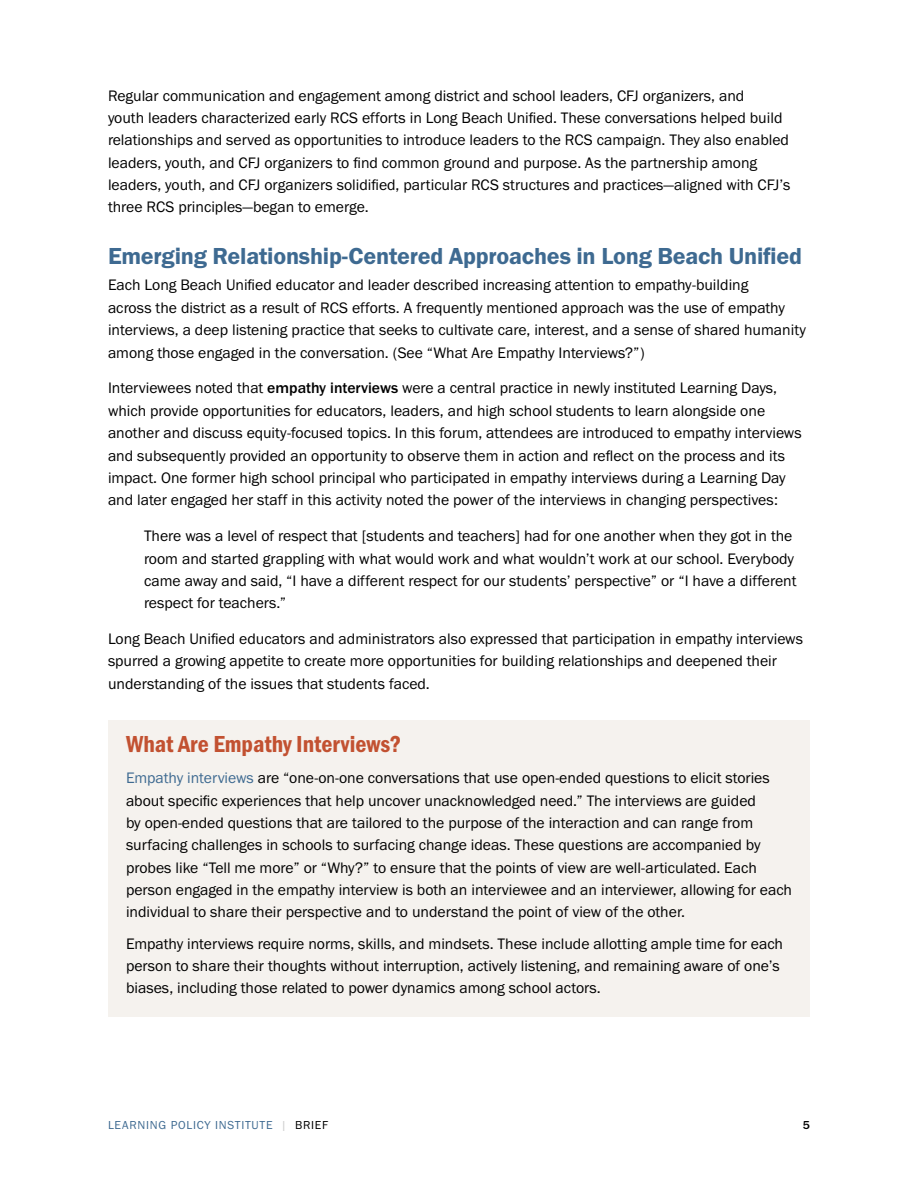
<style>
.page{position:relative;width:918px;height:1188px;background:#fff}
.page>*{position:absolute;margin:0;border:0;box-sizing:border-box;transform-origin:0 0}
.t1{font:24px "Franklin Gothic URW Dem";letter-spacing:-.01em;color:#3e6a91}
.t2{font:24px "Franklin Gothic URW Con Dem";color:#c25131}
.t3{font:15.75px/22.4px "Franklin Gothic URW Boo";color:#000}
.t4{font:12px "Franklin Gothic URW Boo";letter-spacing:.06em;color:#3e6a91}
.t5{font:500 12px "Franklin Gothic URW";color:#000}
.s1{font-family:"Franklin Gothic URW";font-weight:500}
.s2{color:#3e6a91}
.s3{color:#cbcbcb}
.s4{color:#000}
</style>
<div class="page">
<div style="left:108px;top:720px;width:702px;height:53px;background:#f5f2ee"></div>
<div style="left:108px;top:755px;width:702px;height:181px;background:#f5f2ee"></div>
<div style="left:108px;top:920px;width:702px;height:97px;background:#f5f2ee"></div>
<p class="t3" style="left:108px;top:84px;width:684px">Regular communication and engagement among district and school leaders, CFJ organizers, and<br>youth leaders characterized early RCS efforts in Long Beach Unified. These conversations helped build relationships and served as opportunities to introduce leaders to the RCS campaign. They also enabled leaders, youth, and CFJ organizers to find common ground and purpose. As the partnership among leaders, youth, and CFJ organizers solidified, particular RCS structures and practices—aligned with CFJ’s three RCS principles—began to emerge.</p>
<h1 class="t1" style="left:108px;top:241px;width:696px">Emerging Relationship-Centered Approaches in Long Beach Unified</h1>
<p class="t3" style="left:108px;top:274px;width:700px">Each Long Beach Unified educator and leader described increasing attention to empathy-building<br>across the district as a result of RCS efforts. A frequently mentioned approach was the use of empathy interviews, a deep listening practice that seeks to cultivate care, interest, and a sense of shared humanity among those engaged in the conversation. (See “What Are Empathy Interviews?”)</p>
<p class="t3" style="left:108px;top:377px;width:695px">Interviewees noted that <span class="s1">empathy interviews</span> were a central practice in newly instituted Learning Days, which provide opportunities for educators, leaders, and high school students to learn alongside one another and discuss equity-focused topics. In this forum, attendees are introduced to empathy interviews and subsequently provided an opportunity to observe them in action and reflect on the process and its impact. One former high school principal who participated in empathy interviews during a Learning Day and later engaged her staff in this activity noted the power of the interviews in changing perspectives:</p>
<p class="t3" style="left:144px;top:524px;width:654px">There was a level of respect that [students and teachers] had for one another when they got in the room and started grappling with what would work and what wouldn’t work at our school. Everybody came away and said, “I have a different respect for our students’ perspective” or “I have a different respect for teachers.”</p>
<p class="t3" style="left:108px;top:627px;width:697px">Long Beach Unified educators and administrators also expressed that participation in empathy interviews spurred a growing appetite to create more opportunities for building relationships and deepened their understanding of the issues that students faced.</p>
<h1 class="t2" style="left:126px;top:728px;width:277px">What Are Empathy Interviews?</h1>
<p class="t3" style="left:126px;top:766px;width:668px"><span class="s2">Empathy interviews</span> are “one-on-one conversations that use open-ended questions to elicit stories about specific experiences that help uncover unacknowledged need.” The interviews are guided<br>by open-ended questions that are tailored to the purpose of the interaction and can range from surfacing challenges in schools to surfacing change ideas. These questions are accompanied by probes like “Tell me more” or “Why?” to ensure that the points of view are well-articulated. Each person engaged in the empathy interview is both an interviewee and an interviewer, allowing for each individual to share their perspective and to understand the point of view of the other.</p>
<p class="t3" style="left:126px;top:932px;width:659px">Empathy interviews require norms, skills, and mindsets. These include allotting ample time for each person to share their thoughts without interruption, actively listening, and remaining aware of one’s biases, including those related to power dynamics among school actors.</p>
<p class="t4" style="left:108px;top:1118px;width:222px">LEARNING POLICY INSTITUTE <span class="s3">|</span> <span class="s4">BRIEF</span></p>
<p class="t5" style="left:803px;top:1118px;width:9px">5</p>
</div>
